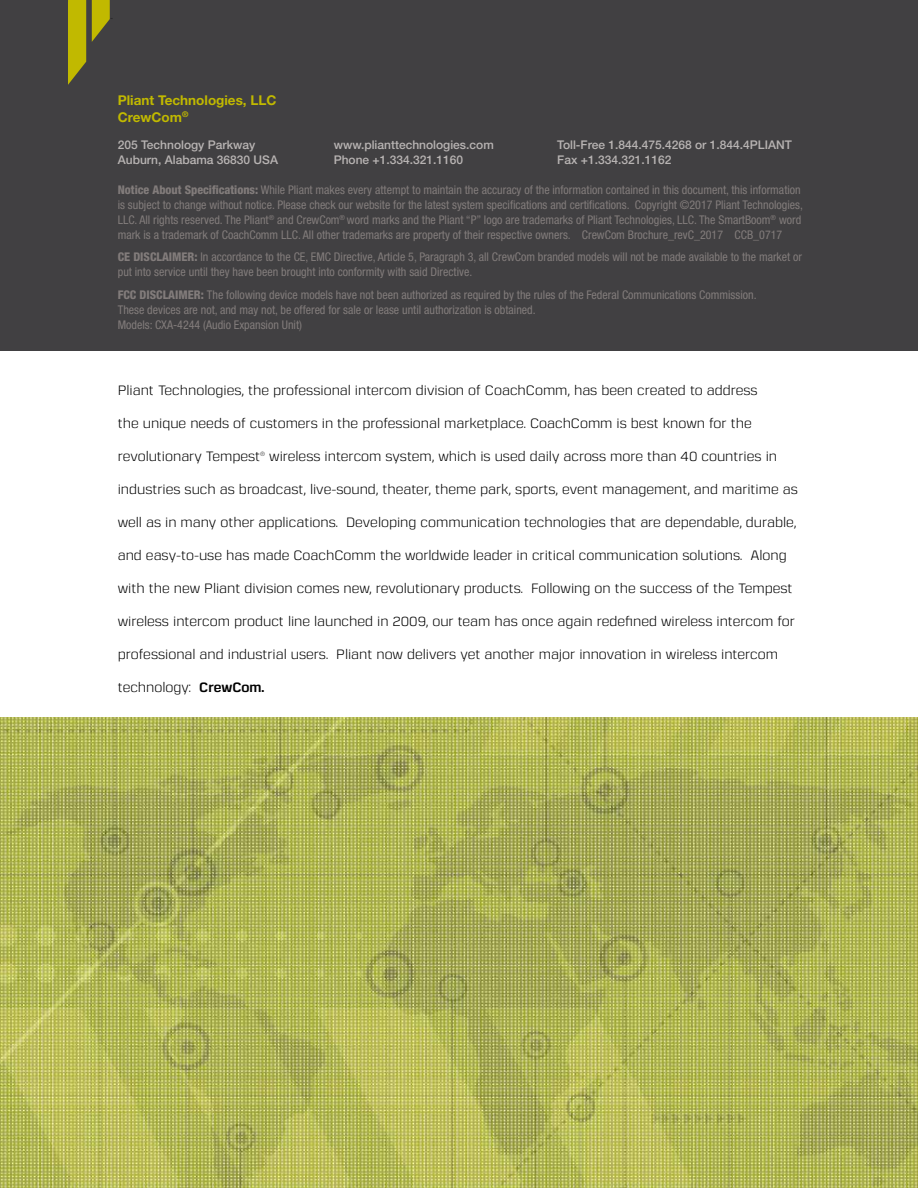
<style>
.page{position:relative;width:918px;height:1188px;background:#fff}
.page>*{position:absolute;margin:0;border:0;box-sizing:border-box;transform-origin:0 0}
.t1{font:13.5px "Gunar";color:#000}
.t2{font:700 13.5px/16.2px "Helvetica Neue";color:#c1b900}
.t3{font:condensed 12px/15px "Helvetica Neue LT Std";color:#827c7b}
.t4{font:500 12px/14.4px "Helvetica Neue";color:#b8b4b3}
.s1{font-weight:800}
.s2{font-weight:700}
</style>
<div class="page">
<img style="left:0;top:717px;width:918px;height:471px">
<div style="left:0;top:0;width:918px;height:351px;background:#414042"></div>
<svg style="left:68px;top:0;width:18px;height:85px;background:#afa809"></svg>
<svg style="left:92px;top:0;width:20px;height:42px"></svg>
<p class="t2" style="left:118px;top:92px;width:160px">Pliant Technologies, LLC<br>CrewCom<sup>®</sup></p>
<p class="t4" style="left:118px;top:138px;width:162px">205 Technology Parkway<br>Auburn, Alabama 36830 USA</p>
<p class="t4" style="left:334px;top:138px;width:162px">www.plianttechnologies.com<br>Phone +1.334.321.1160</p>
<p class="t4" style="left:557px;top:138px;width:236px">Toll-Free 1.844.475.4268 or 1.844.4PLIANT<br>Fax +1.334.321.1162</p>
<p class="t3" style="left:118px;top:182px;width:687px"><span class="s1">Notice About Specifications:</span> While Pliant makes every attempt to maintain the accuracy of the information contained in this document, this information is subject to change without notice. Please check our website for the latest system specifications and certifications. Copyright ©2017 Pliant Technologies, LLC. All rights reserved. The Pliant<sup>®</sup> and CrewCom<sup>®</sup> word marks and the Pliant “P” logo are trademarks of Pliant Technologies, LLC. The SmartBoom<sup>®</sup> word mark is a trademark of CoachComm LLC. All other trademarks are property of their respective owners. CrewCom Brochure_revC_2017 CCB_0717</p>
<p class="t3" style="left:118px;top:249px;width:686px"><span class="s1">CE DISCLAIMER:</span> In accordance to the CE, EMC Directive, Article 5, Paragraph 3, all CrewCom branded models will not be made available to the market or put into service until they have been brought into conformity with said Directive.</p>
<p class="t3" style="left:118px;top:287px;width:640px"><span class="s1">FCC DISCLAIMER:</span> The following device models have not been authorized as required by the rules of the Federal Communications Commission.<br>These devices are not, and may not, be offered for sale or lease until authorization is obtained.<br>Models: CXA-4244 (Audio Expansion Unit)</p>
<p class="t1" style="left:118px;top:381px;width:641px">Pliant Technologies, the professional intercom division of CoachComm, has been created to address</p>
<p class="t1" style="left:118px;top:414px;width:635px">the unique needs of customers in the professional marketplace. CoachComm is best known for the</p>
<p class="t1" style="left:118px;top:447px;width:661px">revolutionary Tempest<sup>®</sup> wireless intercom system, which is used daily across more than 40 countries in</p>
<p class="t1" style="left:118px;top:480px;width:682px">industries such as broadcast, live-sound, theater, theme park, sports, event management, and maritime as</p>
<p class="t1" style="left:118px;top:513px;width:680px">well as in many other applications. Developing communication technologies that are dependable, durable,</p>
<p class="t1" style="left:118px;top:546px;width:671px">and easy-to-use has made CoachComm the worldwide leader in critical communication solutions. Along</p>
<p class="t1" style="left:118px;top:579px;width:676px">with the new Pliant division comes new, revolutionary products. Following on the success of the Tempest</p>
<p class="t1" style="left:118px;top:612px;width:679px">wireless intercom product line launched in 2009, our team has once again redefined wireless intercom for</p>
<p class="t1" style="left:118px;top:645px;width:662px">professional and industrial users. Pliant now delivers yet another major innovation in wireless intercom</p>
<p class="t1" style="left:118px;top:678px;width:148px">technology: <span class="s2">CrewCom.</span></p>
</div>
